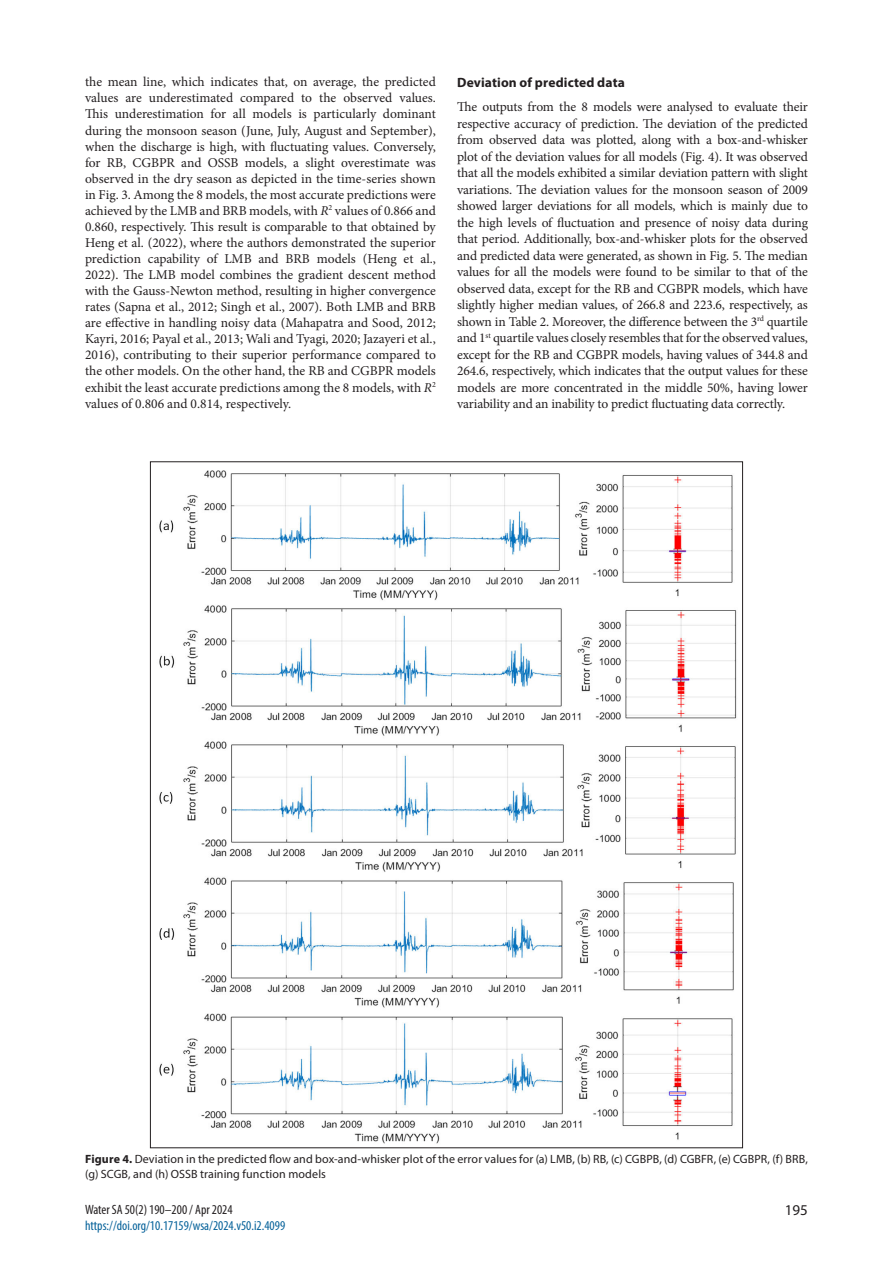
<style>
.page{position:relative;width:893px;height:1263px;background:#fff}
.page>*{position:absolute;margin:0;border:0;box-sizing:border-box;transform-origin:0 0}
.t1{font:15px "Myriad Pro";color:#231f20}
.Paragraph_Text{font:13.5px/16px "Minion Pro";letter-spacing:-.005em;color:#231f20;text-align:justify}
.t2{font:condensed 13.5px "Myriad Pro";color:#056199}
.t3{font:condensed 13.5px "Myriad Pro";color:#231f20}
.t4{font:700 13.5px "Myriad Pro";letter-spacing:.01em;color:#231f20}
.t5{font:12px/15px "Myriad Pro";letter-spacing:.01em;color:#231f20}
.s1{font-style:italic}
.s2{font-weight:700}
</style>
<div class="page">
<img style="left:159px;top:470px;width:578px;height:674px">
<p class="Paragraph_Text" style="left:85px;top:74px;width:352px">the mean line, which indicates that, on average, the predicted values are underestimated compared to the observed values.<br>This underestimation for all models is particularly dominant during the monsoon season (June, July, August and September), when the discharge is high, with fluctuating values. Conversely, for RB, CGBPR and OSSB models, a slight overestimate was observed in the dry season as depicted in the time-series shown in Fig. 3. Among the 8 models, the most accurate predictions were achieved by the LMB and BRB models, with <span class="s1">R</span><sup>2</sup> values of 0.866 and 0.860, respectively. This result is comparable to that obtained by Heng et al. (2022), where the authors demonstrated the superior prediction capability of LMB and BRB models (Heng et al., 2022). The LMB model combines the gradient descent method with the Gauss-Newton method, resulting in higher convergence rates (Sapna et al., 2012; Singh et al., 2007). Both LMB and BRB are effective in handling noisy data (Mahapatra and Sood, 2012; Kayri, 2016; Payal et al., 2013; Wali and Tyagi, 2020; Jazayeri et al., 2016), contributing to their superior performance compared to the other models. On the other hand, the RB and CGBPR models exhibit the least accurate predictions among the 8 models, with <span class="s1">R</span><sup>2 </sup>values of 0.806 and 0.814, respectively.</p>
<h2 class="t4" style="left:457px;top:73px;width:169px">Deviation of predicted data</h2>
<p class="Paragraph_Text" style="left:457px;top:99px;width:352px;line-height:16.5px">The outputs from the 8 models were analysed to evaluate their respective accuracy of prediction. The deviation of the predicted from observed data was plotted, along with a box-and-whisker plot of the deviation values for all models (Fig. 4). It was observed that all the models exhibited a similar deviation pattern with slight variations. The deviation values for the monsoon season of 2009 showed larger deviations for all models, which is mainly due to the high levels of fluctuation and presence of noisy data during that period. Additionally, box-and-whisker plots for the observed and predicted data were generated, as shown in Fig. 5. The median values for all the models were found to be similar to that of the observed data, except for the RB and CGBPR models, which have slightly higher median values, of 266.8 and 223.6, respectively, as shown in Table 2. Moreover, the difference between the 3<sup>rd</sup> quartile and 1<sup>st</sup> quartile values closely resembles that for the observed values, except for the RB and CGBPR models, having values of 344.8 and 264.6, respectively, which indicates that the output values for these models are more concentrated in the middle 50%, having lower variability and an inability to predict fluctuating data correctly.</p>
<p class="t5" style="left:85px;top:1151px;width:724px"><span class="s2">Figure 4.</span> Deviation in the predicted flow and box-and-whisker plot of the error values for (a) LMB, (b) RB, (c) CGBPB, (d) CGBFR, (e) CGBPR, (f) BRB, (g) SCGB, and (h) OSSB training function models</p>
<p class="t3" style="left:85px;top:1201px;width:149px">Water SA 50(2) 190–200 / Apr 2024</p>
<p class="t1" style="left:785px;top:1200px;width:25px">195</p>
<p class="t2" style="left:85px;top:1217px;width:202px">https://doi.org/10.17159/wsa/2024.v50.i2.4099</p>
</div>
